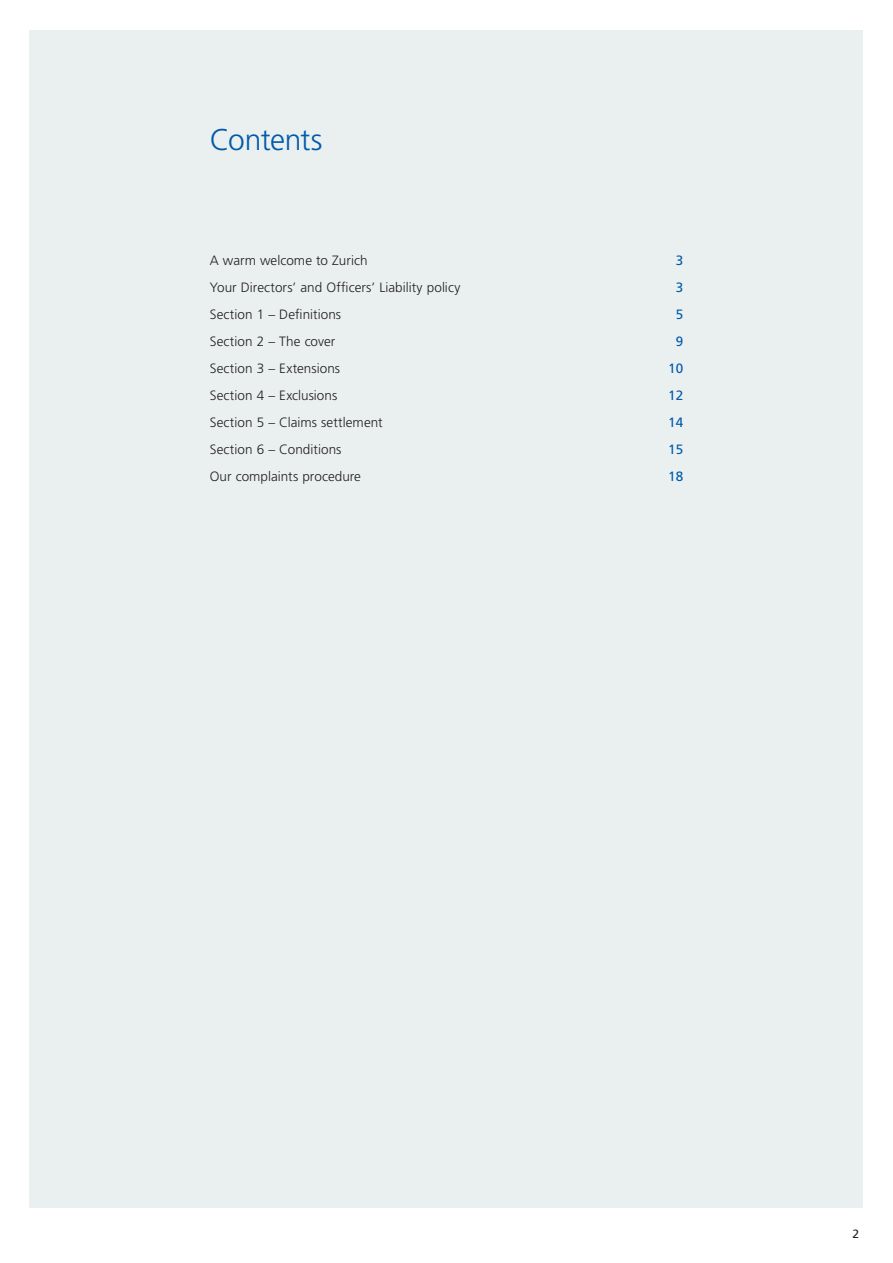
<style>
.page{position:relative;width:893px;height:1263px;background:#fff}
.page>*{position:absolute;margin:0;border:0;box-sizing:border-box;transform-origin:0 0}
.t1{font:300 30px "Frutiger LT Std";letter-spacing:-.02em;color:#015aaa}
.t2{font:300 13.5px "Frutiger LT Std";letter-spacing:.005em;color:#231f20}
.t3{font:13.5px "Frutiger LT Std";color:#015aaa}
.t4{font:12px "Frutiger LT Std";color:#231f20}
</style>
<div class="page">
<div style="left:30px;top:30px;width:833px;height:1178px;background:#eaf0f0"></div>
<h1 class="t1" style="left:210px;top:123px;width:114px">Contents</h1>
<p class="t2" style="left:210px;top:253px;width:159px">A warm welcome to Zurich</p>
<p class="t3" style="left:676px;top:253px;width:9px">3</p>
<p class="t2" style="left:210px;top:280px;width:252px">Your Directors’ and Officers’ Liability policy</p>
<p class="t3" style="left:676px;top:280px;width:9px">3</p>
<p class="t2" style="left:210px;top:307px;width:133px">Section 1 – Definitions</p>
<p class="t3" style="left:676px;top:307px;width:9px">5</p>
<p class="t2" style="left:210px;top:334px;width:127px">Section 2 – The cover</p>
<p class="t3" style="left:676px;top:334px;width:9px">9</p>
<p class="t2" style="left:210px;top:361px;width:132px">Section 3 – Extensions</p>
<p class="t3" style="left:668px;top:361px;width:17px">10</p>
<p class="t2" style="left:210px;top:388px;width:129px">Section 4 – Exclusions</p>
<p class="t3" style="left:668px;top:388px;width:17px">12</p>
<p class="t2" style="left:210px;top:415px;width:174px">Section 5 – Claims settlement</p>
<p class="t3" style="left:668px;top:415px;width:17px">14</p>
<p class="t2" style="left:210px;top:442px;width:133px">Section 6 – Conditions</p>
<p class="t3" style="left:668px;top:442px;width:17px">15</p>
<p class="t2" style="left:210px;top:469px;width:153px">Our complaints procedure</p>
<p class="t3" style="left:668px;top:469px;width:17px">18</p>
<p class="t4" style="left:852px;top:1227px;width:8px">2</p>
</div>
